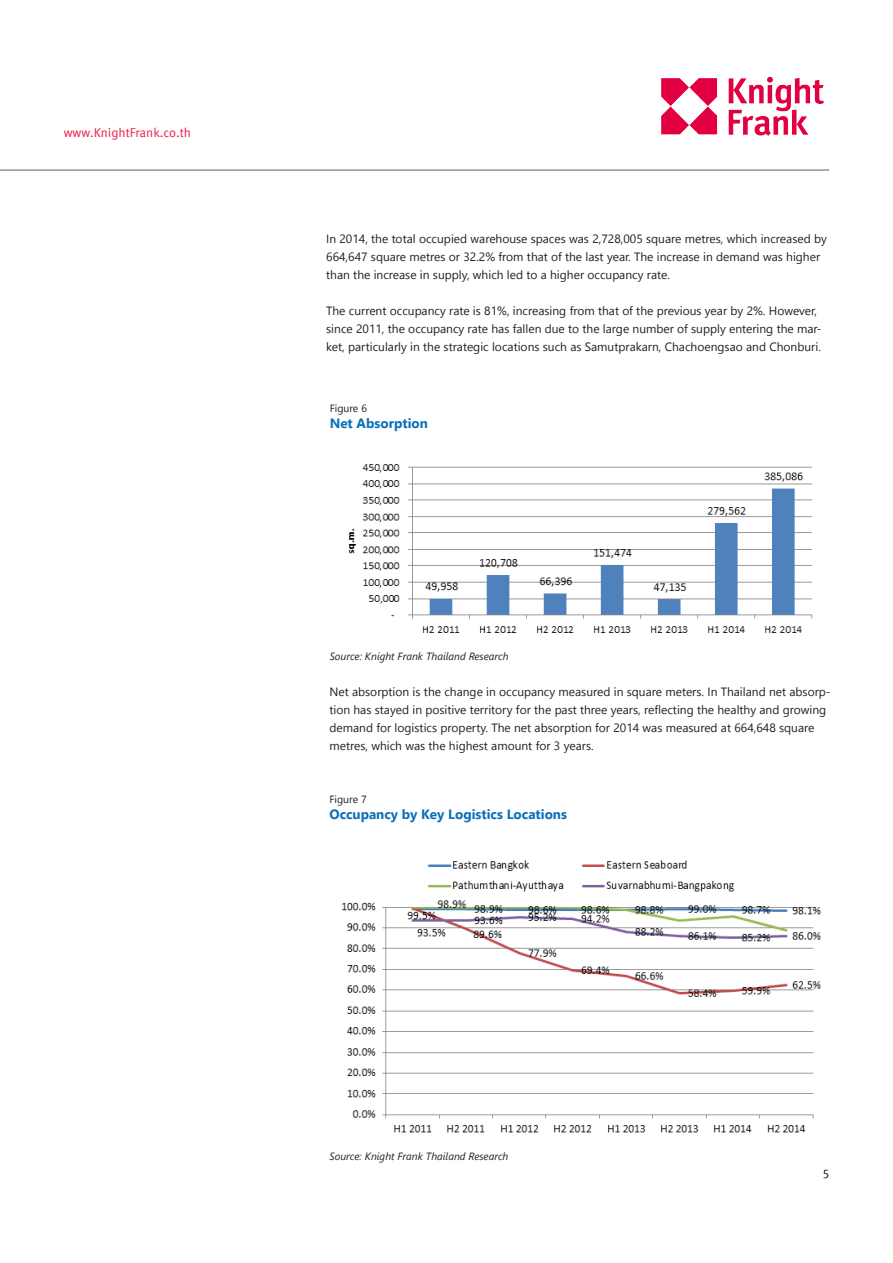
<style>
.page{position:relative;width:893px;height:1263px;background:#fff}
.page>*{position:absolute;margin:0;border:0;box-sizing:border-box;transform-origin:0 0}
.t1{font:700 13.5px "Segoe UI";color:#0970b9}
.t2{font:12.75px "KF Meta OT";color:#ed1747}
.t3{font:12.75px "KF Meta OT";color:#231f20}
.t4{font:12px/18px "Segoe UI";color:#231f20}
.t5{font:italic 10.5px "Segoe UI";color:#231f20}
.t6{font:10.5px "Segoe UI";color:#231f20}
</style>
<div class="page">
<hr style="left:0;top:169px;width:829px;height:2px;background:#939598">
<img style="left:661px;top:76px;width:163px;height:60px">
<img style="left:348px;top:464px;width:465px;height:169px">
<img style="left:342px;top:860px;width:479px;height:273px">
<p class="t2" style="left:64px;top:125px;width:129px">www.KnightFrank.co.th</p>
<p class="t4" style="left:326px;top:229px;width:502px">In 2014, the total occupied warehouse spaces was 2,728,005 square metres, which increased by<br>664,647 square metres or 32.2% from that of the last year. The increase in demand was higher than the increase in supply, which led to a higher occupancy rate.</p>
<p class="t4" style="left:326px;top:301px;width:497px">The current occupancy rate is 81%, increasing from that of the previous year by 2%. However, since 2011, the occupancy rate has fallen due to the large number of supply entering the mar&shy;ket, particularly in the strategic locations such as Samutprakarn, Chachoengsao and Chonburi.</p>
<p class="t6" style="left:330px;top:399px;width:39px">Figure 6</p>
<p class="t1" style="left:330px;top:412px;width:100px">Net Absorption</p>
<p class="t5" style="left:330px;top:649px;width:180px">Source: Knight Frank Thailand Research</p>
<p class="t4" style="left:329px;top:683px;width:503px">Net absorption is the change in occupancy measured in square meters. In Thailand net absorp&shy;tion has stayed in positive territory for the past three years, reflecting the healthy and growing demand for logistics property. The net absorption for 2014 was measured at 664,648 square metres, which was the highest amount for 3 years.</p>
<p class="t6" style="left:329px;top:791px;width:39px">Figure 7</p>
<p class="t1" style="left:329px;top:803px;width:239px">Occupancy by Key Logistics Locations</p>
<p class="t5" style="left:330px;top:1149px;width:180px">Source: Knight Frank Thailand Research</p>
<p class="t3" style="left:823px;top:1166px;width:8px">5</p>
</div>
